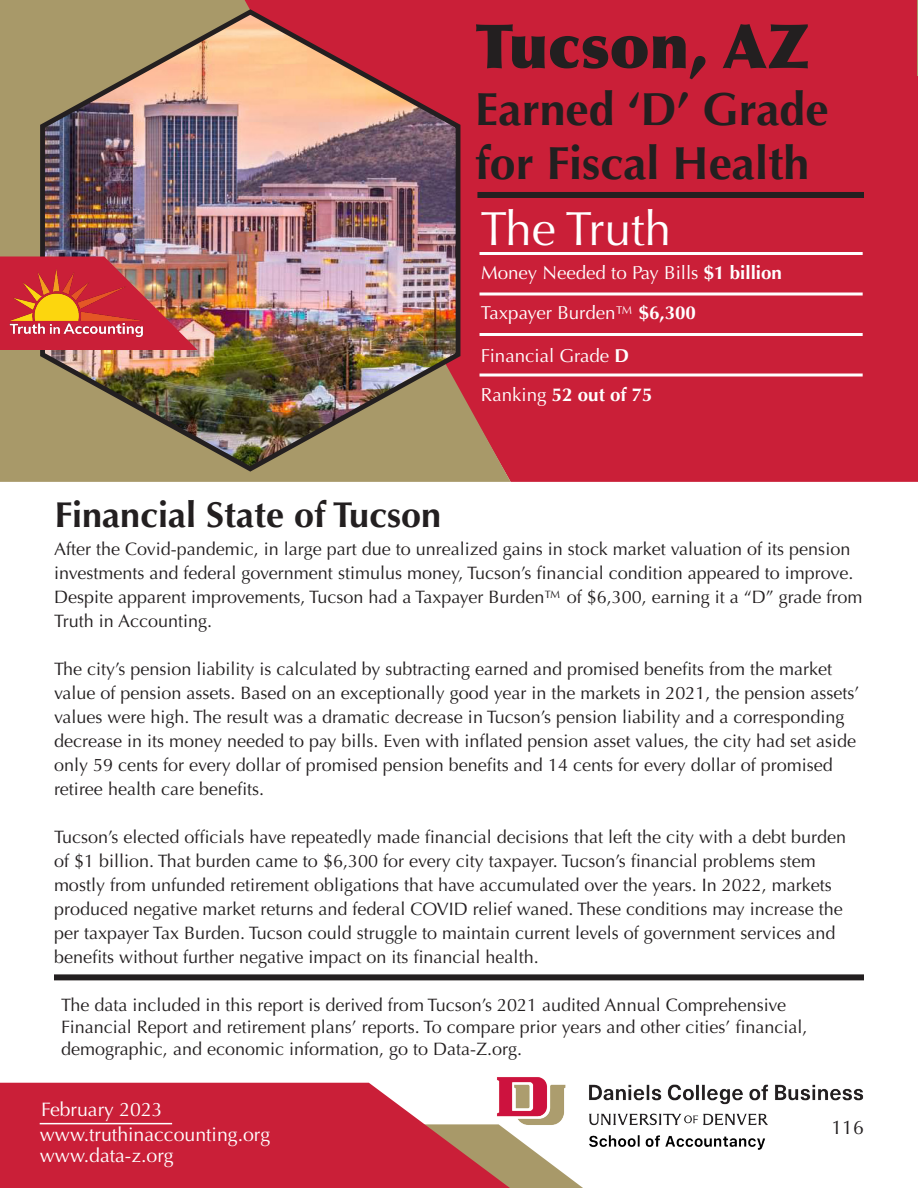
<style>
.page{position:relative;width:918px;height:1188px;background:#fff}
.page>*{position:absolute;margin:0;border:0;box-sizing:border-box;transform-origin:0 0}
.t1{font:900 61.5px "Optima";color:#231f20}
.t2{font:48px "Optima";color:#fff}
.t3{font:700 46.5px/54px "Optima";color:#231f20}
.t4{font:700 36px "Optima";color:#231f20}
.t5{font:19.5px "Optima";color:#fff}
.t6{font:19.5px "Optima";color:#231f20}
.t7{font:18.75px "Optima";color:#fff}
.t8{font:700 18.75px "Optima";color:#fff}
.t9{font:18px/24px "Optima";color:#231f20}
.s1{font-weight:700}
.s2{font-weight:400}
</style>
<div class="page">
<div style="left:511px;top:0;width:407px;height:482px;background:#ca1f38"></div>
<div style="left:477px;top:192px;width:387px;height:6px;background:#231f20"></div>
<hr style="left:480px;top:252px;width:383px;height:3px;background:#fff">
<hr style="left:480px;top:293px;width:383px;height:3px;background:#fff">
<hr style="left:480px;top:333px;width:383px;height:3px;background:#fff">
<hr style="left:480px;top:374px;width:383px;height:3px;background:#fff">
<svg style="left:0;top:0;width:511px;height:482px;background:#b85d52"></svg>
<div style="left:54px;top:974px;width:810px;height:6px;background:#231f20"></div>
<svg style="left:510px;top:1157px;width:73px;height:31px"></svg>
<img style="left:38px;top:7px;width:427px;height:467px">
<svg style="left:0;top:1083px;width:510px;height:105px;background:#cc364a"></svg>
<img style="left:0;top:256px;width:198px;height:94px">
<hr style="left:917px;top:0;width:1px;height:75px;background:#a89969">
<img style="left:0;top:255px;width:153px;height:87px">
<img style="left:496px;top:1077px;width:368px;height:80px">
<hr style="left:40px;top:1123px;width:132px;height:1px;background:#fff">
<p class="t1" style="left:476px;top:9px;width:335px">Tucson, AZ</p>
<p class="t3" style="left:475px;top:83px;width:355px">Earned ‘D’ Grade for Fiscal Health</p>
<p class="t2" style="left:481px;top:201px;width:192px">The Truth</p>
<p class="t7" style="left:481px;top:262px;width:302px">Money Needed to Pay Bills <span class="s1">$1 billion</span></p>
<p class="t7" style="left:481px;top:302px;width:217px">Taxpayer Burden™ <span class="s1">$6,300</span></p>
<p class="t7" style="left:481px;top:344px;width:150px">Financial Grade <span class="s1">D</span></p>
<p class="t8" style="left:481px;top:383px;width:173px"><span class="s2">Ranking</span> 52 out of 75</p>
<p class="t4" style="left:55px;top:493px;width:388px">Financial State of Tucson</p>
<p class="t9" style="left:54px;top:537px;width:810px">After the Covid-pandemic, in large part due to unrealized gains in stock market valuation of its pension investments and federal government stimulus money, Tucson’s financial condition appeared to improve.<br>Despite apparent improvements, Tucson had a Taxpayer Burden™ of $6,300, earning it a “D” grade from Truth in Accounting.</p>
<p class="t9" style="left:54px;top:657px;width:807px">The city’s pension liability is calculated by subtracting earned and promised benefits from the market value of pension assets. Based on an exceptionally good year in the markets in 2021, the pension assets’ values were high. The result was a dramatic decrease in Tucson’s pension liability and a corresponding decrease in its money needed to pay bills. Even with inflated pension asset values, the city had set aside only 59 cents for every dollar of promised pension benefits and 14 cents for every dollar of promised retiree health care benefits.</p>
<p class="t9" style="left:54px;top:825px;width:794px">Tucson’s elected officials have repeatedly made financial decisions that left the city with a debt burden of $1 billion. That burden came to $6,300 for every city taxpayer. Tucson’s financial problems stem mostly from unfunded retirement obligations that have accumulated over the years. In 2022, markets produced negative market returns and federal COVID relief waned. These conditions may increase the per taxpayer Tax Burden. Tucson could struggle to maintain current levels of government services and benefits without further negative impact on its financial health.</p>
<p class="t9" style="left:61px;top:995px;width:748px;line-height:21.6px">The data included in this report is derived from Tucson’s 2021 audited Annual Comprehensive<br>Financial Report and retirement plans’ reports. To compare prior years and other cities’ financial, demographic, and economic information, go to Data-Z.org.</p>
<p class="t5" style="left:41px;top:1098px;width:123px">February 2023</p>
<p class="t5" style="left:40px;top:1123px;width:232px">www.truthinaccounting.org</p>
<p class="t5" style="left:40px;top:1144px;width:136px">www.data-z.org</p>
<p class="t6" style="left:831px;top:1116px;width:34px">116</p>
</div>
